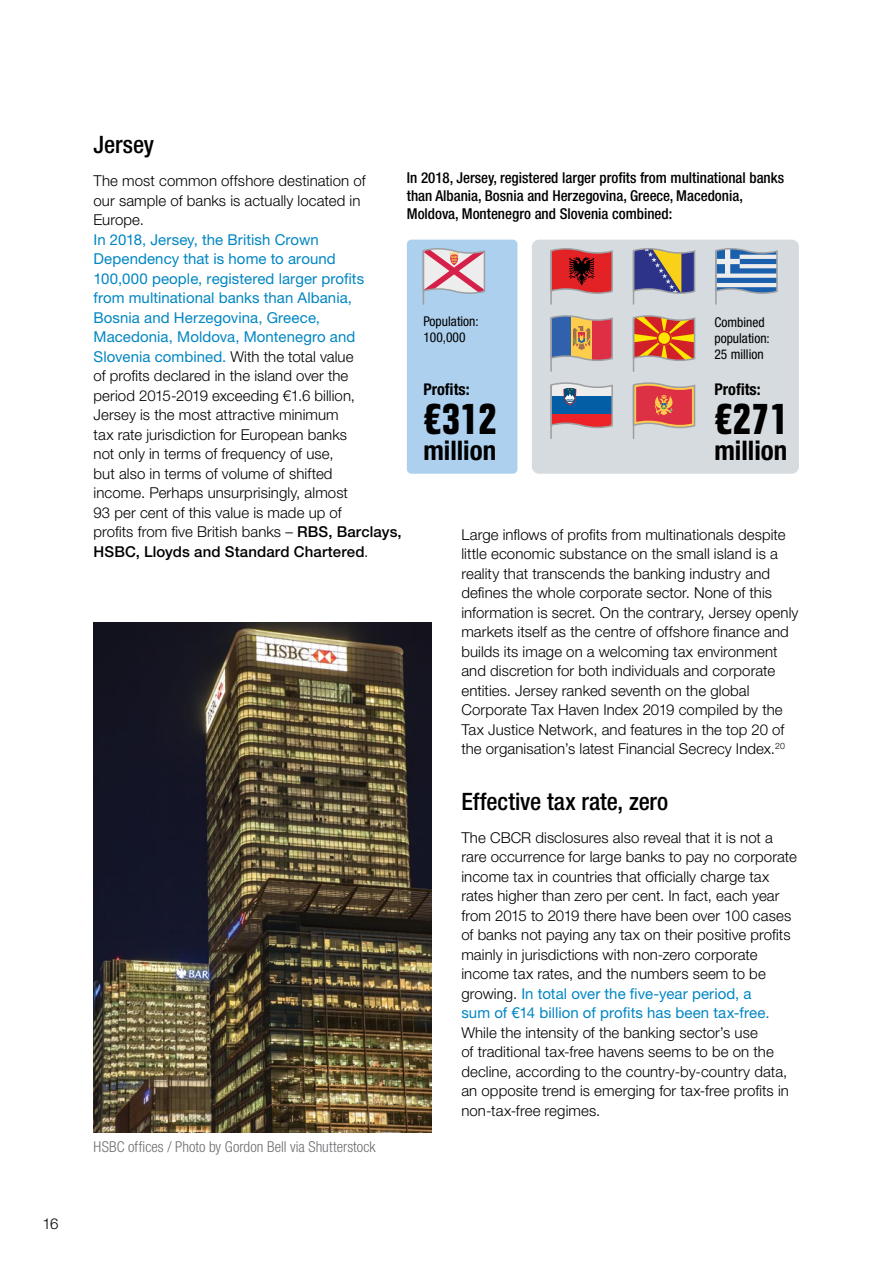
<style>
.page{position:relative;width:893px;height:1263px;background:#fff}
.page>*{position:absolute;margin:0;border:0;box-sizing:border-box;transform-origin:0 0}
.t1{font:700 condensed 43.2px "Folio Std";color:#000}
.t2{font:700 condensed 27px "Helvetica Neue LT Std";color:#000}
.t3{font:500 condensed 24px "Helvetica Neue LT Std";letter-spacing:-.005em;color:#000}
.t4{font:700 condensed 16.2px "Helvetica Neue LT Std";color:#000}
.t5{font:300 15px/19.5px "Helvetica Neue LT Std";letter-spacing:.005em;color:#000}
.t6{font:500 condensed 15px/18px "Helvetica Neue LT Std";color:#000}
.t7{font:300 condensed 15px "Helvetica Neue LT Std";color:#6d6e71}
.t8{font:condensed 13.5px/16.2px "Helvetica Neue LT Std";color:#000}
.s1{font-weight:400;color:#0086c3}
.s2{font-weight:500}
</style>
<div class="page">
<img style="left:94px;top:623px;width:338px;height:510px">
<div style="left:532px;top:240px;width:267px;height:234px;background:#d5dbdf;border-radius:7px"></div>
<svg style="left:715px;top:248px;width:63px;height:46px;background:#85a5c8"></svg>
<hr style="left:715px;top:251px;width:2px;height:53px;background:#9d9fa2">
<svg style="left:550px;top:315px;width:63px;height:46px;background:#ab7c79"></svg>
<hr style="left:550px;top:319px;width:2px;height:52px;background:#9d9fa2">
<svg style="left:550px;top:248px;width:63px;height:46px;background:#be3a3d"></svg>
<hr style="left:550px;top:251px;width:2px;height:53px;background:#9d9fa2">
<svg style="left:632px;top:315px;width:64px;height:47px;background:#d77541"></svg>
<hr style="left:633px;top:319px;width:1px;height:52px;background:#9d9fa2">
<svg style="left:550px;top:382px;width:63px;height:47px;background:#8a7e9a"></svg>
<hr style="left:550px;top:386px;width:2px;height:52px;background:#9d9fa2">
<svg style="left:632px;top:382px;width:64px;height:47px;background:#da6d63"></svg>
<hr style="left:633px;top:386px;width:1px;height:52px;background:#9d9fa2">
<svg style="left:632px;top:248px;width:64px;height:47px;background:#787583"></svg>
<hr style="left:633px;top:251px;width:1px;height:53px;background:#9d9fa2">
<div style="left:407px;top:240px;width:110px;height:234px;background:#add0ee;border-radius:5px"></div>
<svg style="left:422px;top:248px;width:64px;height:47px;background:#d7afbc"></svg>
<hr style="left:423px;top:251px;width:1px;height:53px;background:#9d9fa2">
<p class="t5" style="left:43px;top:1213px;width:17px">16</p>
<h3 class="t3" style="left:94px;top:130px;width:62px">Jersey</h3>
<p class="t5" style="left:94px;top:171px;width:274px">The most common offshore destination of our sample of banks is actually located in<br>Europe.</p>
<p class="t5" style="left:94px;top:229px;width:310px"><span class="s1">In 2018, Jersey, the British Crown Dependency that is home to around<br>100,000 people, registered larger profits<br>from multinational banks than Albania, Bosnia and Herzegovina, Greece, Macedonia, Moldova, Montenegro and Slovenia combined.</span> With the total value<br>of profits declared in the island over the<br>period 2015-2019 exceeding €1.6 billion,<br>Jersey is the most attractive minimum<br>tax rate jurisdiction for European banks<br>not only in terms of frequency of use,<br>but also in terms of volume of shifted<br>income. Perhaps unsurprisingly, almost<br>93 per cent of this value is made up of<br>profits from five British banks – <span class="s2">RBS, Barclays, HSBC, Lloyds and Standard Chartered</span>.</p>
<p class="t6" style="left:407px;top:169px;width:379px">In 2018, Jersey, registered larger profits from multinational banks than Albania, Bosnia and Herzegovina, Greece, Macedonia,<br>Moldova, Montenegro and Slovenia combined:</p>
<p class="t8" style="left:423px;top:312px;width:57px">Population:<br>100,000</p>
<p class="t4" style="left:423px;top:379px;width:48px">Profits:</p>
<h1 class="t1" style="left:423px;top:395px;width:75px">€312</h1>
<h2 class="t2" style="left:423px;top:433px;width:74px">million</h2>
<p class="t8" style="left:714px;top:314px;width:57px">Combined population:<br>25 million</p>
<p class="t4" style="left:714px;top:379px;width:48px">Profits:</p>
<h1 class="t1" style="left:714px;top:395px;width:75px">€271</h1>
<h2 class="t2" style="left:714px;top:433px;width:74px">million</h2>
<p class="t5" style="left:461px;top:524px;width:339px">Large inflows of profits from multinationals despite little economic substance on the small island is a reality that transcends the banking industry and defines the whole corporate sector. None of this information is secret. On the contrary, Jersey openly markets itself as the centre of offshore finance and builds its image on a welcoming tax environment and discretion for both individuals and corporate entities. Jersey ranked seventh on the global Corporate Tax Haven Index 2019 compiled by the Tax Justice Network, and features in the top 20 of the organisation’s latest Financial Secrecy Index.<sup>20</sup></p>
<h3 class="t3" style="left:461px;top:787px;width:208px">Effective tax rate, zero</h3>
<p class="t5" style="left:461px;top:827px;width:337px">The CBCR disclosures also reveal that it is not a rare occurrence for large banks to pay no corporate income tax in countries that officially charge tax rates higher than zero per cent. In fact, each year from 2015 to 2019 there have been over 100 cases of banks not paying any tax on their positive profits mainly in jurisdictions with non-zero corporate income tax rates, and the numbers seem to be growing. <span class="s1">In total over the five-year period, a<br>sum of €14 billion of profits has been tax-free.</span></p>
<p class="t5" style="left:461px;top:1022px;width:329px">While the intensity of the banking sector’s use<br>of traditional tax-free havens seems to be on the decline, according to the country-by-country data, an opposite trend is emerging for tax-free profits in non-tax-free regimes.</p>
<p class="t7" style="left:94px;top:1138px;width:284px">HSBC offices / Photo by Gordon Bell via Shutterstock</p>
</div>
